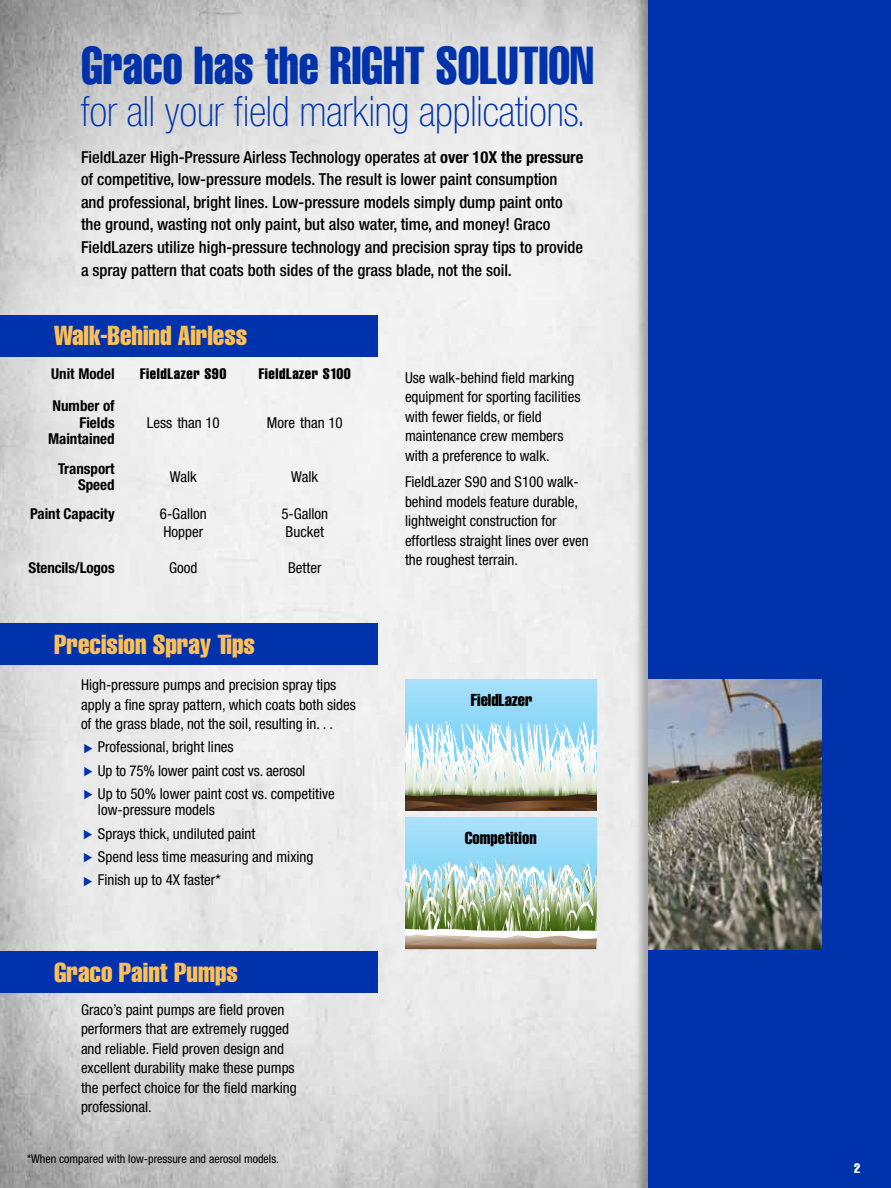
<style>
.page{position:relative;width:891px;height:1188px;background:#fff}
.page>*{position:absolute;margin:0;border:0;box-sizing:border-box;transform-origin:0 0}
.t1{font:52.5px "Helvetica LT Std Comp";color:#0033ab;scale:.9 1}
.t2{font:100 condensed 42px "Helvetica Neue LT Std";letter-spacing:-.005em;color:#0033ab}
.t3{font:27px "Helvetica LT Std Comp";color:#fdc057}
.t4{font:16.95px "Helvetica LT Std Comp";color:#000}
.t5{font:500 condensed 16.5px/22.5px "Helvetica Neue LT Std";color:#000}
.t6{font:condensed 15px/19.5px "Helvetica Neue LT Std";color:#000}
.t7{font:700 condensed 15px/16.5px "Helvetica Neue LT Std";color:#000;text-align:right}
.t8{font:15px "Helvetica LT Std Comp";letter-spacing:.04em;color:#000}
.t9{font:13.5px "Helvetica LT Std Comp";color:#fff}
.t10{font:condensed 12px "Helvetica Neue LT Std";color:#000}
.s1{font-weight:700}
</style>
<div class="page">
<img style="left:0;top:0;width:633px;height:1188px">
<div style="left:0;top:952px;width:378px;height:41px;background:#0033ab"></div>
<div style="left:633px;top:0;width:258px;height:1188px;background:#000;opacity:.3"></div>
<div style="left:648px;top:0;width:243px;height:1188px;background:#0033ab"></div>
<div style="left:0;top:623px;width:378px;height:42px;background:#0033ab"></div>
<div style="left:405px;top:680px;width:191px;height:117px;background:linear-gradient(to right,#9bdcf9,#9bdcf9)"></div>
<svg style="left:405px;top:720px;width:192px;height:92px"></svg>
<div style="left:405px;top:818px;width:191px;height:121px;background:linear-gradient(to right,#9ddcf9,#9ddcf9)"></div>
<svg style="left:405px;top:860px;width:194px;height:89px;background:#acbfa8"></svg>
<img style="left:648px;top:680px;width:173px;height:269px">
<div style="left:0;top:315px;width:378px;height:42px;background:#0033ab"></div>
<svg style="left:84px;top:744px;width:8px;height:9px"></svg>
<svg style="left:84px;top:767px;width:8px;height:9px"></svg>
<svg style="left:84px;top:790px;width:8px;height:10px"></svg>
<svg style="left:84px;top:830px;width:8px;height:9px"></svg>
<svg style="left:84px;top:853px;width:8px;height:10px"></svg>
<svg style="left:84px;top:876px;width:8px;height:10px"></svg>
<h1 class="t1" style="left:81px;top:32px;width:571px">Graco has the RIGHT SOLUTION</h1>
<h2 class="t2" style="left:81px;top:88px;width:507px">for all your field marking applications.</h2>
<p class="t5" style="left:81px;top:146px;width:504px">FieldLazer High-Pressure Airless Technology operates at <span class="s1">over 10X the pressure </span>of competitive, low-pressure models. The result is lower paint consumption and professional, bright lines. Low-pressure models simply dump paint onto the ground, wasting not only paint, but also water, time, and money! Graco FieldLazers utilize high-pressure technology and precision spray tips to provide a spray pattern that coats both sides of the grass blade, not the soil.</p>
<h3 class="t3" style="left:54px;top:319px;width:195px">Walk-Behind Airless</h3>
<p class="t7" style="left:51px;top:365px;width:65px">Unit Model</p>
<p class="t8" style="left:140px;top:364px;width:88px">FieldLazer S90</p>
<p class="t8" style="left:259px;top:364px;width:94px">FieldLazer S100</p>
<p class="t7" style="left:48px;top:398px;width:68px">Number of<br>Fields<br>Maintained</p>
<p class="t6" style="left:147px;top:413px;width:75px">Less than 10</p>
<p class="t6" style="left:267px;top:413px;width:77px">More than 10</p>
<p class="t7" style="left:58px;top:460px;width:58px">Transport<br>Speed</p>
<p class="t6" style="left:170px;top:467px;width:28px">Walk</p>
<p class="t6" style="left:291px;top:467px;width:28px">Walk</p>
<p class="t7" style="left:30px;top:505px;width:86px">Paint Capacity</p>
<p class="t6" style="left:160px;top:505px;width:48px;line-height:18px">6-Gallon<br>Hopper</p>
<p class="t6" style="left:281px;top:505px;width:48px;line-height:18px">5-Gallon<br>Bucket</p>
<p class="t7" style="left:29px;top:559px;width:88px">Stencils/Logos</p>
<p class="t6" style="left:169px;top:558px;width:30px">Good</p>
<p class="t6" style="left:288px;top:558px;width:35px">Better</p>
<h3 class="t3" style="left:54px;top:627px;width:203px">Precision Spray Tips</h3>
<p class="t6" style="left:81px;top:675px;width:276px">High-pressure pumps and precision spray tips apply a fine spray pattern, which coats both sides of the grass blade, not the soil, resulting in. . .</p>
<p class="t6" style="left:98px;top:735px;width:238px;line-height:23.2px">Professional, bright lines<br>Up to 75% lower paint cost vs. aerosol<br>Up to 50% lower paint cost vs. competitive</p>
<p class="t6" style="left:98px;top:798px;width:217px;line-height:23.2px">low-pressure models<br>Sprays thick, undiluted paint<br>Spend less time measuring and mixing<br>Finish up to 4X faster*</p>
<h3 class="t3" style="left:54px;top:955px;width:186px">Graco Paint Pumps</h3>
<p class="t6" style="left:81px;top:1000px;width:217px">Graco’s paint pumps are field proven performers that are extremely rugged and reliable. Field proven design and excellent durability make these pumps the perfect choice for the field marking professional.</p>
<p class="t10" style="left:27px;top:1152px;width:254px">*When compared with low-pressure and aerosol models.</p>
<p class="t6" style="left:405px;top:368px;width:177px">Use walk-behind field marking equipment for sporting facilities with fewer fields, or field maintenance crew members with a preference to walk.</p>
<p class="t6" style="left:405px;top:472px;width:185px">FieldLazer S90 and S100 walk&shy;behind models feature durable, lightweight construction for effortless straight lines over even the roughest terrain.</p>
<p class="t4" style="left:471px;top:689px;width:63px">FieldLazer</p>
<p class="t4" style="left:465px;top:828px;width:73px">Competition</p>
<p class="t9" style="left:854px;top:1159px;width:8px">2</p>
</div>
